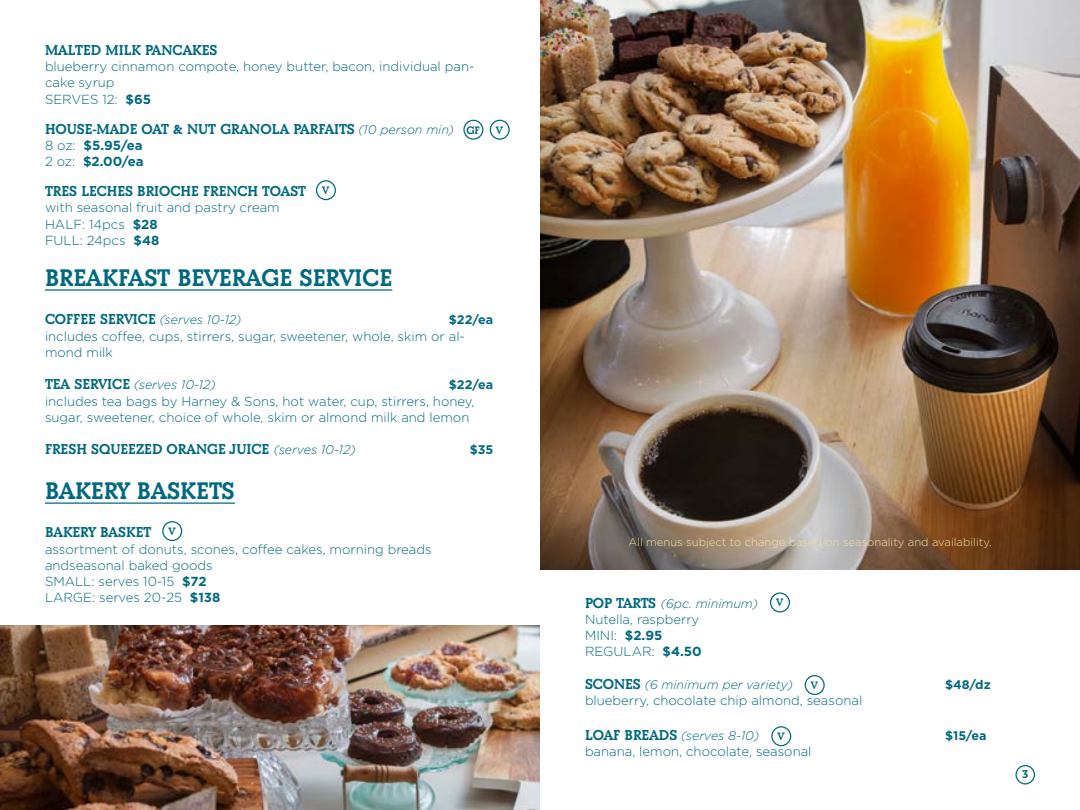
<style>
.page{position:relative;width:1080px;height:810px;background:#fff}
.page>*{position:absolute;margin:0;border:0;box-sizing:border-box;transform-origin:0 0}
.t1{font:25px "Beton Bld";color:#006980}
.t2{font:15px "Beton Bld";color:#006980}
.t3{font:13.75px "Beton Bld";color:#006980}
.t4{font:300 13.12px/16.2px "Gotham HTF";color:#006980}
.t5{font:700 13.12px/16.2px "Gotham HTF";color:#006980}
.t6{font:italic 300 12.5px "Gotham HTF";color:#006980}
.t7{font:700 12.5px "Gotham HTF";color:#006980}
.t8{font:300 11.25px "Gotham HTF";color:#f4dfa5}
.t9{font:11.25px "Beton Bld";color:#006980}
.s1{font-weight:700}
.s2{font-family:"Gotham HTF";font-weight:300;font-style:italic;font-size:12.5px}
.s3{font-weight:300}
.s4{font-family:"Beton Bld";font-weight:400;font-style:normal;font-size:15px}
</style>
<div class="page">
<img style="left:540px;top:0;width:540px;height:569px">
<hr style="left:45px;top:289px;width:347px;height:2px;background:#006980">
<hr style="left:45px;top:502px;width:190px;height:2px;background:#006980">
<img style="left:0;top:625px;width:540px;height:185px">
<div style="left:1015px;top:765px;width:20px;height:20px;border:1px solid #006980;border-radius:50%"></div>
<div style="left:463px;top:120px;width:20px;height:20px;border:1px solid #006980;border-radius:50%"></div>
<div style="left:490px;top:120px;width:20px;height:20px;border:1px solid #006980;border-radius:50%"></div>
<div style="left:316px;top:180px;width:20px;height:20px;border:1px solid #006980;border-radius:50%"></div>
<div style="left:162px;top:521px;width:20px;height:20px;border:1px solid #006980;border-radius:50%"></div>
<div style="left:770px;top:592px;width:20px;height:20px;border:1px solid #006980;border-radius:50%"></div>
<div style="left:805px;top:675px;width:20px;height:20px;border:1px solid #006980;border-radius:50%"></div>
<div style="left:771px;top:726px;width:20px;height:20px;border:1px solid #006980;border-radius:50%"></div>
<p class="t2" style="left:45px;top:40px;width:174px">MALTED MILK PANCAKES</p>
<p class="t4" style="left:45px;top:58px;width:431px">blueberry cinnamon compote, honey butter, bacon, individual pan&shy;cake syrup<br>SERVES 12: <span class="s1">$65</span></p>
<p class="t2" style="left:45px;top:119px;width:411px">HOUSE-MADE OAT &amp; NUT GRANOLA PARFAITS <span class="s2">(10 person min)</span></p>
<p class="t5" style="left:45px;top:137px;width:100px"><span class="s3">8 oz:</span> $5.95/ea<br><span class="s3">2 oz:</span> $2.00/ea</p>
<p class="t2" style="left:45px;top:181px;width:262px">TRES LECHES BRIOCHE FRENCH TOAST</p>
<p class="t4" style="left:45px;top:200px;width:236px">with seasonal fruit and pastry cream<br>HALF: 14pcs <span class="s1">$28<br></span>FULL: 24pcs <span class="s1">$48</span></p>
<h1 class="t1" style="left:45px;top:261px;width:349px">BREAKFAST BEVERAGE SERVICE</h1>
<p class="t2" style="left:45px;top:309px;width:198px">COFFEE SERVICE <span class="s2">(serves 10-12)</span></p>
<p class="t7" style="left:449px;top:313px;width:46px">$22/ea</p>
<p class="t4" style="left:45px;top:328px;width:421px">includes coffee, cups, stirrers, sugar, sweetener, whole, skim or al&shy;mond milk</p>
<p class="t6" style="left:45px;top:378px;width:172px"><span class="s4">TEA SERVICE</span> (serves 10-12)</p>
<p class="t7" style="left:449px;top:378px;width:46px">$22/ea</p>
<p class="t4" style="left:45px;top:393px;width:431px">includes tea bags by Harney &amp; Sons, hot water, cup, stirrers, honey, sugar, sweetener, choice of whole, skim or almond milk and lemon</p>
<p class="t2" style="left:45px;top:439px;width:312px">FRESH SQUEEZED ORANGE JUICE <span class="s2">(serves 10-12)</span></p>
<p class="t7" style="left:470px;top:443px;width:25px">$35</p>
<h1 class="t1" style="left:45px;top:474px;width:191px">BAKERY BASKETS</h1>
<p class="t2" style="left:45px;top:522px;width:108px">BAKERY BASKET</p>
<p class="t4" style="left:45px;top:541px;width:388px">assortment of donuts, scones, coffee cakes, morning breads andseasonal baked goods<br>SMALL: serves 10-15 <span class="s1">$72<br></span>LARGE: serves 20-25 <span class="s1">$138</span></p>
<p class="t9" style="left:466px;top:122px;width:15px">GF</p>
<p class="t9" style="left:496px;top:122px;width:8px">V</p>
<p class="t9" style="left:323px;top:183px;width:8px">V</p>
<p class="t9" style="left:169px;top:524px;width:8px">V</p>
<p class="t8" style="left:628px;top:536px;width:365px">All menus subject to change based on seasonality and availability.</p>
<p class="t6" style="left:585px;top:596px;width:175px"><span class="s4">POP TARTS</span> (6pc. minimum)</p>
<p class="t4" style="left:585px;top:611px;width:118px">Nutella, raspberry<br>MINI: <span class="s1">$2.95<br></span>REGULAR: <span class="s1">$4.50</span></p>
<p class="t6" style="left:585px;top:678px;width:210px"><span class="s4">SCONES</span> (6 minimum per variety)</p>
<p class="t7" style="left:945px;top:677px;width:47px">$48/dz</p>
<p class="t4" style="left:585px;top:692px;width:279px">blueberry, chocolate chip almond, seasonal</p>
<p class="t6" style="left:585px;top:729px;width:176px"><span class="s4">LOAF BREADS</span> (serves 8-10)</p>
<p class="t7" style="left:945px;top:729px;width:43px">$15/ea</p>
<p class="t4" style="left:585px;top:744px;width:228px">banana, lemon, chocolate, seasonal</p>
<p class="t9" style="left:777px;top:595px;width:8px">V</p>
<p class="t9" style="left:811px;top:678px;width:8px">V</p>
<p class="t9" style="left:778px;top:729px;width:8px">V</p>
<p class="t3" style="left:1022px;top:765px;width:8px">3</p>
</div>
